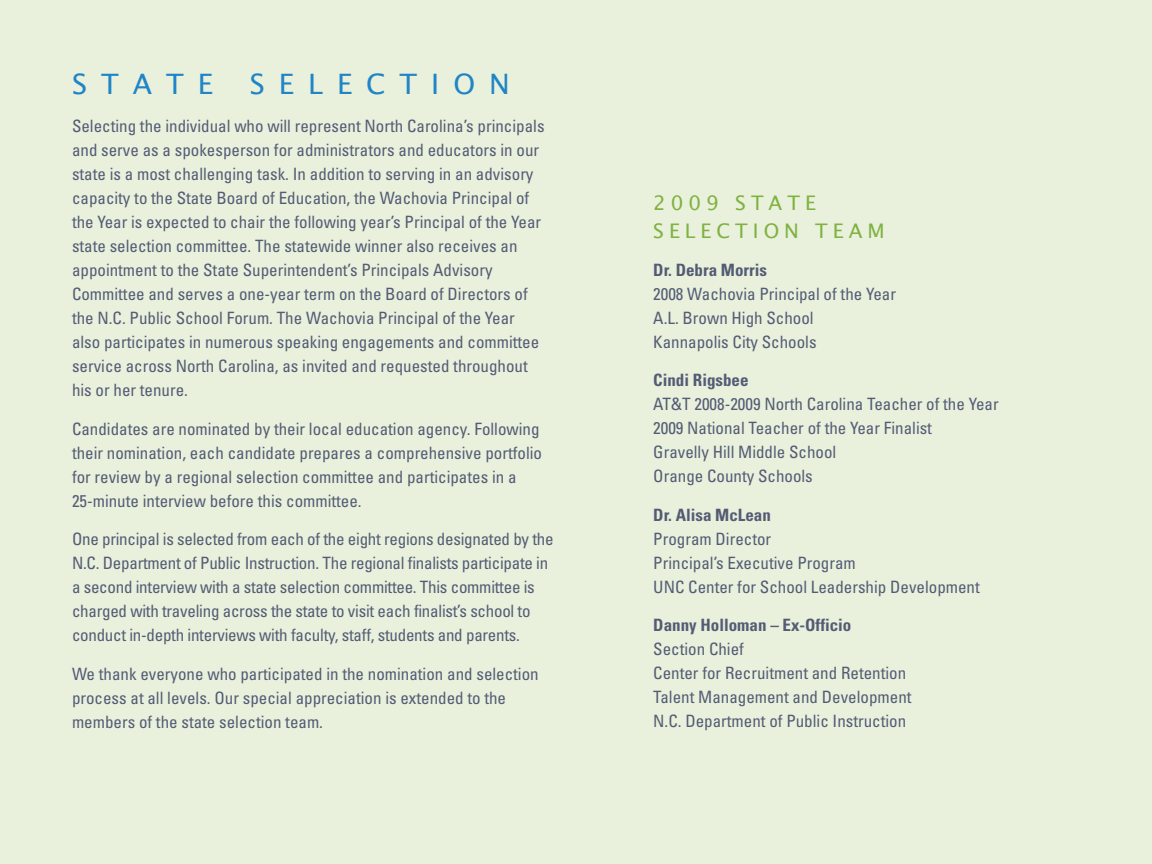
<style>
.page{position:relative;width:1152px;height:864px;background:#e9f0dc}
.page>*{position:absolute;margin:0;border:0;box-sizing:border-box;transform-origin:0 0}
.t1{font:28px "Lucida Grande";letter-spacing:.5em;color:#1f85c7}
.t2{font:20px/28px "Lucida Grande";letter-spacing:.25em;color:#7fb240}
.t3{font:condensed 17px/24px "Univers";color:#545c75}
.t4{font:700 condensed 17px "Univers";color:#545c75}
</style>
<div class="page">
<h1 class="t1" style="left:72px;top:68px;width:142px">STATE</h1>
<h1 class="t1" style="left:250px;top:68px;width:261px">SELECTION</h1>
<p class="t3" style="left:72px;top:116px;width:474px">Selecting the individual who will represent North Carolina’s principals and serve as a spokesperson for administrators and educators in our state is a most challenging task. In addition to serving in an advisory capacity to the State Board of Education, the Wachovia Principal of the Year is expected to chair the following year’s Principal of the Year state selection committee. The statewide winner also receives an appointment to the State Superintendent’s Principals Advisory Committee and serves a one-year term on the Board of Directors of the N.C. Public School Forum. The Wachovia Principal of the Year also participates in numerous speaking engagements and committee service across North Carolina, as invited and requested throughout his or her tenure.</p>
<p class="t3" style="left:72px;top:418px;width:472px">Candidates are nominated by their local education agency. Following their nomination, each candidate prepares a comprehensive portfolio for review by a regional selection committee and participates in a 25-minute interview before this committee.</p>
<p class="t3" style="left:72px;top:528px;width:483px">One principal is selected from each of the eight regions designated by the N.C. Department of Public Instruction. The regional finalists participate in a second interview with a state selection committee. This committee is charged with traveling across the state to visit each finalist’s school to conduct in-depth interviews with faculty, staff, students and parents.</p>
<p class="t3" style="left:72px;top:663px;width:468px">We thank everyone who participated in the nomination and selection process at all levels. Our special appreciation is extended to the members of the state selection team.</p>
<p class="t2" style="left:653px;top:189px;width:233px">2009 STATE<br>SELECTION TEAM</p>
<p class="t4" style="left:653px;top:264px;width:115px">Dr. Debra Morris</p>
<p class="t3" style="left:653px;top:283px;width:244px">2008 Wachovia Principal of the Year<br>A.L. Brown High School<br>Kannapolis City Schools</p>
<p class="t4" style="left:653px;top:374px;width:97px">Cindi Rigsbee</p>
<p class="t3" style="left:653px;top:394px;width:347px">AT&amp;T 2008-2009 North Carolina Teacher of the Year 2009 National Teacher of the Year Finalist<br>Gravelly Hill Middle School<br>Orange County Schools</p>
<p class="t4" style="left:653px;top:509px;width:119px">Dr. Alisa McLean</p>
<p class="t3" style="left:653px;top:528px;width:328px">Program Director<br>Principal’s Executive Program<br>UNC Center for School Leadership Development</p>
<p class="t4" style="left:653px;top:619px;width:200px">Danny Holloman – Ex-Officio</p>
<p class="t3" style="left:653px;top:639px;width:260px">Section Chief<br>Center for Recruitment and Retention<br>Talent Management and Development<br>N.C. Department of Public Instruction</p>
</div>
